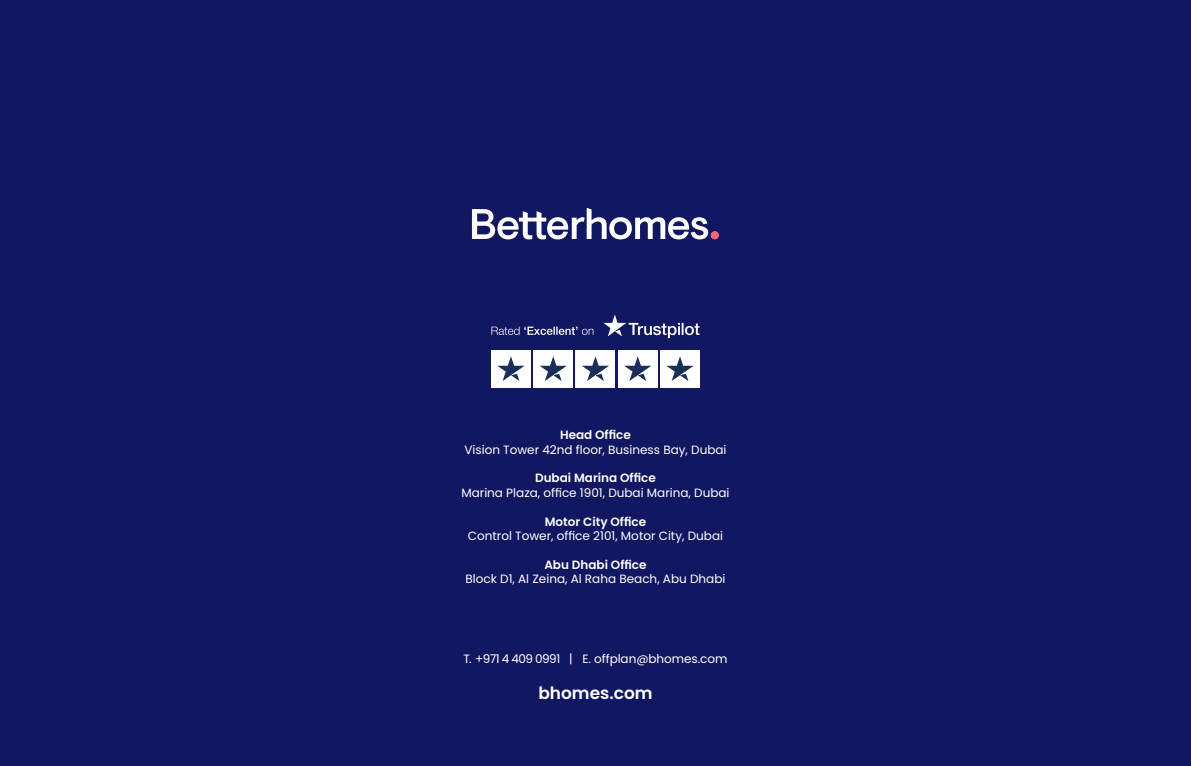
<style>
.page{position:relative;width:1191px;height:766px;background:#fff}
.page>*{position:absolute;margin:0;border:0;box-sizing:border-box;transform-origin:0 0}
.t1{font:600 17px "Poppins";color:#fff}
.t2{font:12px "Poppins";color:#fff}
.t3{font:600 12px "Poppins";color:#fff}
</style>
<div class="page">
<div style="left:0;top:0;width:1191px;height:765px;background:#121761"></div>
<svg style="left:603px;top:314px;width:96px;height:24px"></svg>
<svg style="left:491px;top:326px;width:102px;height:9px"></svg>
<div style="left:491px;top:350px;width:39px;height:37px;background:#fff"></div>
<div style="left:534px;top:350px;width:39px;height:37px;background:#fff"></div>
<div style="left:576px;top:350px;width:39px;height:37px;background:#fff"></div>
<div style="left:618px;top:350px;width:39px;height:37px;background:#fff"></div>
<div style="left:660px;top:350px;width:39px;height:37px;background:#fff"></div>
<svg style="left:497px;top:356px;width:27px;height:25px"></svg>
<svg style="left:539px;top:356px;width:28px;height:25px"></svg>
<svg style="left:582px;top:356px;width:27px;height:25px"></svg>
<svg style="left:624px;top:356px;width:27px;height:25px"></svg>
<svg style="left:666px;top:356px;width:27px;height:25px"></svg>
<svg style="left:472px;top:208px;width:247px;height:31px"></svg>
<p class="t3" style="left:560px;top:428px;width:72px">Head Office</p>
<p class="t2" style="left:464px;top:442px;width:264px">Vision Tower 42nd floor, Business Bay, Dubai</p>
<p class="t3" style="left:535px;top:471px;width:122px">Dubai Marina Office</p>
<p class="t2" style="left:461px;top:485px;width:270px">Marina Plaza, office 1901, Dubai Marina, Dubai</p>
<p class="t3" style="left:545px;top:514px;width:103px">Motor City Office</p>
<p class="t2" style="left:468px;top:529px;width:257px">Control Tower, office 2101, Motor City, Dubai</p>
<p class="t3" style="left:544px;top:557px;width:104px">Abu Dhabi Office</p>
<p class="t2" style="left:465px;top:572px;width:261px">Block D1, Al Zeina, Al Raha Beach, Abu Dhabi</p>
<p class="t2" style="left:463px;top:651px;width:265px">T. +971 4 409 0991 | E. offplan@bhomes.com</p>
<h1 class="t1" style="left:538px;top:682px;width:116px">bhomes.com</h1>
</div>
